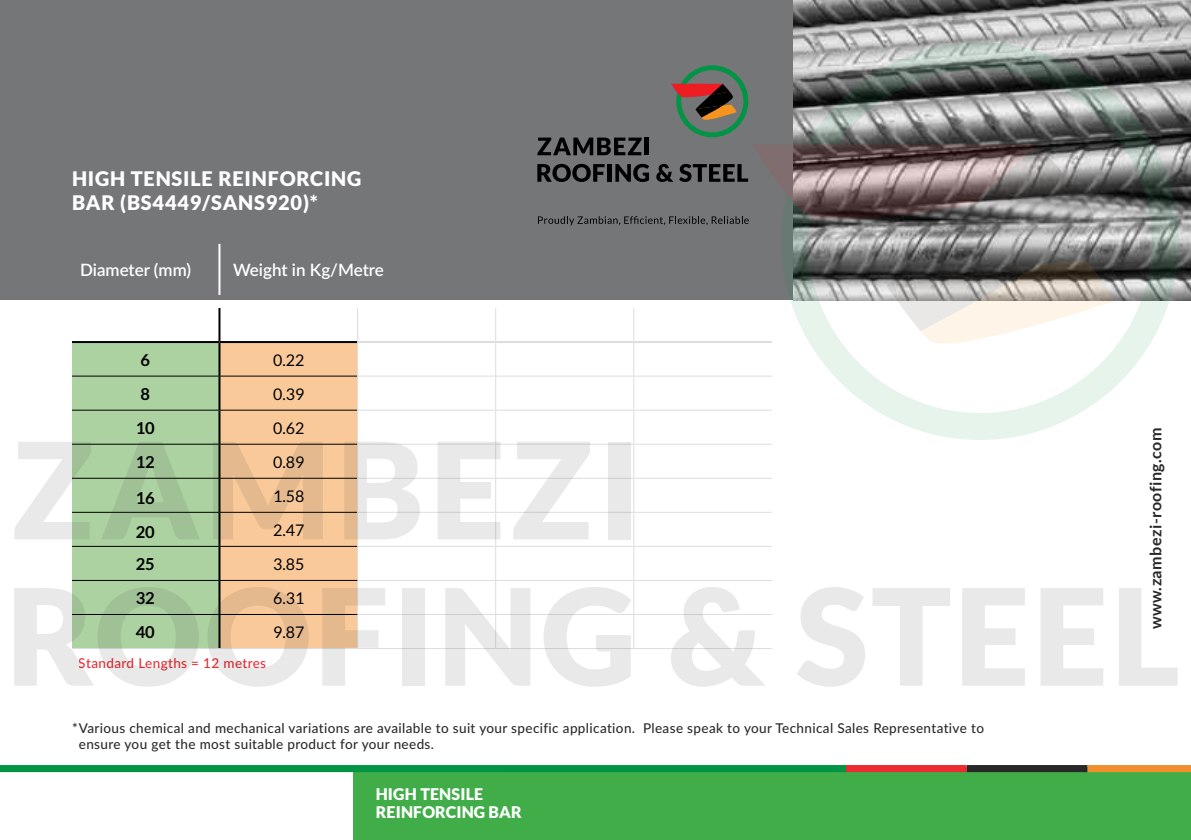
<style>
.page{position:relative;width:1191px;height:840px;background:#fff}
.page>*{position:absolute;margin:0;border:0;box-sizing:border-box;transform-origin:0 0}
.t1{font:900 20px/24px "Lato";letter-spacing:.04em;color:#fff}
.t2{font:600 17px "Lato";color:#fff}
.t3{font:700 16.4px "Lato";color:#000}
.t4{font:16px "Lato";color:#000}
.t5{font:900 16px/18px "Lato";letter-spacing:.01em;color:#fff}
.t6{font:700 16px "Lato";letter-spacing:.03em;color:#292829}
.t7{font:500 13.6px/16px "Lato";letter-spacing:.03em;color:#292829}
.t8{font:500 13.6px "Lato";letter-spacing:.03em;color:#eb2a31}
</style>
<div class="page">
<div style="left:0;top:0;width:794px;height:300px;background:#747678"></div>
<div style="left:353px;top:767px;width:838px;height:72px;background:#41ad49"></div>
<img style="left:794px;top:0;width:397px;height:300px">
<div style="left:72px;top:343px;width:146px;height:304px;background:#add2a2"></div>
<div style="left:220px;top:343px;width:137px;height:304px;background:#f9c99a"></div>
<hr style="left:218px;top:308px;width:2px;height:33px;background:#000">
<hr style="left:72px;top:341px;width:147px;height:2px;background:#000">
<hr style="left:219px;top:341px;width:138px;height:2px;background:#000">
<hr style="left:218px;top:343px;width:2px;height:32px;background:#000">
<hr style="left:218px;top:376px;width:2px;height:33px;background:#000">
<hr style="left:218px;top:410px;width:2px;height:33px;background:#000">
<hr style="left:218px;top:512px;width:2px;height:34px;background:#000">
<hr style="left:218px;top:546px;width:2px;height:34px;background:#000">
<hr style="left:218px;top:580px;width:2px;height:34px;background:#000">
<hr style="left:633px;top:343px;width:1px;height:32px;background:#dcddde">
<hr style="left:495px;top:375px;width:139px;height:1px;background:#dcddde">
<hr style="left:634px;top:375px;width:138px;height:1px;background:#dcddde">
<hr style="left:633px;top:376px;width:1px;height:33px;background:#dcddde">
<hr style="left:495px;top:409px;width:139px;height:1px;background:#dcddde">
<hr style="left:634px;top:409px;width:138px;height:1px;background:#dcddde">
<hr style="left:633px;top:410px;width:1px;height:33px;background:#dcddde">
<hr style="left:495px;top:443px;width:139px;height:1px;background:#dcddde">
<hr style="left:634px;top:443px;width:138px;height:1px;background:#dcddde">
<hr style="left:633px;top:444px;width:1px;height:33px;background:#dcddde">
<hr style="left:495px;top:477px;width:139px;height:1px;background:#dcddde">
<hr style="left:634px;top:477px;width:138px;height:1px;background:#dcddde">
<hr style="left:633px;top:478px;width:1px;height:33px;background:#dcddde">
<hr style="left:495px;top:511px;width:139px;height:1px;background:#dcddde">
<hr style="left:634px;top:511px;width:138px;height:1px;background:#dcddde">
<hr style="left:633px;top:512px;width:1px;height:34px;background:#dcddde">
<hr style="left:633px;top:546px;width:1px;height:34px;background:#dcddde">
<hr style="left:633px;top:580px;width:1px;height:34px;background:#dcddde">
<hr style="left:633px;top:614px;width:1px;height:34px;background:#dcddde">
<hr style="left:495px;top:341px;width:139px;height:2px;background:#dcddde">
<hr style="left:72px;top:375px;width:147px;height:1px;background:#000">
<hr style="left:219px;top:375px;width:138px;height:1px;background:#000">
<hr style="left:72px;top:409px;width:147px;height:1px;background:#000">
<hr style="left:219px;top:409px;width:138px;height:1px;background:#000">
<hr style="left:72px;top:443px;width:147px;height:1px;background:#000">
<hr style="left:219px;top:443px;width:138px;height:1px;background:#000">
<hr style="left:72px;top:477px;width:147px;height:1px;background:#000">
<hr style="left:219px;top:477px;width:138px;height:1px;background:#000">
<hr style="left:72px;top:511px;width:147px;height:1px;background:#000">
<hr style="left:219px;top:511px;width:138px;height:1px;background:#000">
<hr style="left:357px;top:308px;width:1px;height:34px;background:#dcddde">
<hr style="left:495px;top:308px;width:1px;height:33px;background:#dcddde">
<hr style="left:357px;top:342px;width:1px;height:33px;background:#dcddde">
<hr style="left:495px;top:343px;width:1px;height:32px;background:#dcddde">
<hr style="left:357px;top:375px;width:138px;height:1px;background:#dcddde">
<hr style="left:357px;top:376px;width:1px;height:33px;background:#dcddde">
<hr style="left:495px;top:376px;width:1px;height:33px;background:#dcddde">
<hr style="left:357px;top:409px;width:138px;height:1px;background:#dcddde">
<hr style="left:357px;top:410px;width:1px;height:33px;background:#dcddde">
<hr style="left:495px;top:410px;width:1px;height:33px;background:#dcddde">
<hr style="left:357px;top:443px;width:138px;height:1px;background:#dcddde">
<hr style="left:357px;top:477px;width:138px;height:1px;background:#dcddde">
<hr style="left:357px;top:511px;width:138px;height:1px;background:#dcddde">
<hr style="left:357px;top:512px;width:1px;height:34px;background:#dcddde">
<hr style="left:495px;top:512px;width:1px;height:34px;background:#dcddde">
<hr style="left:357px;top:546px;width:1px;height:34px;background:#dcddde">
<hr style="left:495px;top:546px;width:1px;height:34px;background:#dcddde">
<hr style="left:357px;top:580px;width:1px;height:34px;background:#dcddde">
<hr style="left:495px;top:580px;width:1px;height:34px;background:#dcddde">
<hr style="left:358px;top:341px;width:137px;height:2px;background:#dcddde">
<hr style="left:72px;top:647px;width:147px;height:1px;background:#dcddde">
<hr style="left:219px;top:647px;width:138px;height:1px;background:#dcddde">
<hr style="left:357px;top:647px;width:138px;height:1px;background:#dcddde">
<hr style="left:495px;top:647px;width:139px;height:1px;background:#dcddde">
<hr style="left:634px;top:647px;width:138px;height:1px;background:#dcddde">
<hr style="left:72px;top:545px;width:147px;height:1px;background:#000">
<hr style="left:219px;top:545px;width:138px;height:1px;background:#000">
<hr style="left:357px;top:545px;width:138px;height:1px;background:#dcddde">
<hr style="left:495px;top:545px;width:139px;height:1px;background:#dcddde">
<hr style="left:634px;top:545px;width:138px;height:1px;background:#dcddde">
<hr style="left:357px;top:579px;width:138px;height:1px;background:#dcddde">
<hr style="left:495px;top:579px;width:139px;height:1px;background:#dcddde">
<hr style="left:634px;top:579px;width:138px;height:1px;background:#dcddde">
<hr style="left:357px;top:613px;width:138px;height:1px;background:#dcddde">
<hr style="left:495px;top:613px;width:139px;height:1px;background:#dcddde">
<hr style="left:634px;top:613px;width:138px;height:1px;background:#dcddde">
<hr style="left:72px;top:579px;width:147px;height:1px;background:#000">
<hr style="left:219px;top:579px;width:138px;height:1px;background:#000">
<hr style="left:72px;top:613px;width:147px;height:1px;background:#000">
<hr style="left:219px;top:613px;width:138px;height:1px;background:#000">
<svg style="left:793px;top:42px;width:385px;height:398px"></svg>
<svg style="left:537px;top:65px;width:578px;height:292px"></svg>
<svg style="left:14px;top:441px;width:77px;height:98px"></svg>
<svg style="left:101px;top:441px;width:99px;height:98px;background:#a1c497"></svg>
<svg style="left:213px;top:441px;width:110px;height:98px;background:#ddb68c"></svg>
<svg style="left:344px;top:441px;width:76px;height:98px"></svg>
<svg style="left:437px;top:441px;width:63px;height:98px"></svg>
<svg style="left:513px;top:442px;width:77px;height:97px"></svg>
<div style="left:608px;top:441px;width:22px;height:98px;background:#eae9ea"></div>
<svg style="left:14px;top:586px;width:185px;height:100px"></svg>
<svg style="left:207px;top:586px;width:102px;height:100px"></svg>
<svg style="left:322px;top:587px;width:63px;height:98px"></svg>
<div style="left:402px;top:587px;width:22px;height:98px;background:#eae9ea"></div>
<svg style="left:445px;top:588px;width:85px;height:97px"></svg>
<svg style="left:543px;top:587px;width:88px;height:99px"></svg>
<svg style="left:671px;top:587px;width:94px;height:99px"></svg>
<svg style="left:797px;top:587px;width:68px;height:99px"></svg>
<svg style="left:872px;top:588px;width:78px;height:97px"></svg>
<svg style="left:962px;top:588px;width:63px;height:97px"></svg>
<svg style="left:1040px;top:588px;width:63px;height:97px"></svg>
<svg style="left:1119px;top:588px;width:58px;height:97px"></svg>
<div style="left:0;top:764px;width:847px;height:7px;background:#009444"></div>
<div style="left:1087px;top:764px;width:104px;height:7px;background:#f18f30"></div>
<div style="left:966px;top:764px;width:121px;height:7px;background:#292829"></div>
<div style="left:846px;top:764px;width:120px;height:7px;background:#eb2a31"></div>
<hr style="left:218px;top:244px;width:2px;height:51px;background:#fff">
<h1 class="t1" style="left:72px;top:166px;width:291px">HIGH TENSILE REIN FORCING<br>BAR (BS4449/SANS920)*</h1>
<p class="t2" style="left:80px;top:257px;width:113px">Diameter (mm)</p>
<p class="t2" style="left:233px;top:257px;width:152px">Weight in Kg/Metre</p>
<p class="t3" style="left:140px;top:350px;width:11px">6</p>
<p class="t4" style="left:273px;top:351px;width:33px">0.22</p>
<p class="t3" style="left:140px;top:384px;width:11px">8</p>
<p class="t4" style="left:273px;top:384px;width:33px">0.39</p>
<p class="t3" style="left:136px;top:418px;width:21px">10</p>
<p class="t4" style="left:273px;top:418px;width:33px">0.62</p>
<p class="t3" style="left:136px;top:452px;width:21px">12</p>
<p class="t4" style="left:273px;top:452px;width:33px">0.89</p>
<p class="t3" style="left:136px;top:488px;width:21px">16</p>
<p class="t4" style="left:273px;top:486px;width:33px">1.58</p>
<p class="t3" style="left:136px;top:522px;width:21px">20</p>
<p class="t4" style="left:273px;top:520px;width:33px">2.47</p>
<p class="t3" style="left:136px;top:554px;width:21px">25</p>
<p class="t4" style="left:273px;top:555px;width:33px">3.85</p>
<p class="t3" style="left:136px;top:588px;width:21px">32</p>
<p class="t4" style="left:273px;top:589px;width:33px">6.31</p>
<p class="t3" style="left:136px;top:622px;width:21px">40</p>
<p class="t4" style="left:273px;top:623px;width:33px">9.87</p>
<p class="t8" style="left:79px;top:652px;width:189px">Standard Lengths = 12 metres</p>
<p class="t7" style="left:79px;top:719px;width:906px;text-indent:-7px">*Various chemical and mechanical variations are available to suit your specific application. Please speak to your Technical Sales Representative to ensure you get the most suitable product for your needs.</p>
<p class="t5" style="left:376px;top:784px;width:147px">HIGH TENSILE<br>REIN FORCING BAR</p>
<p class="t6" style="left:1146px;top:629px;width:203px;rotate:-90deg">www.zambezi-roofing.com</p>
</div>
